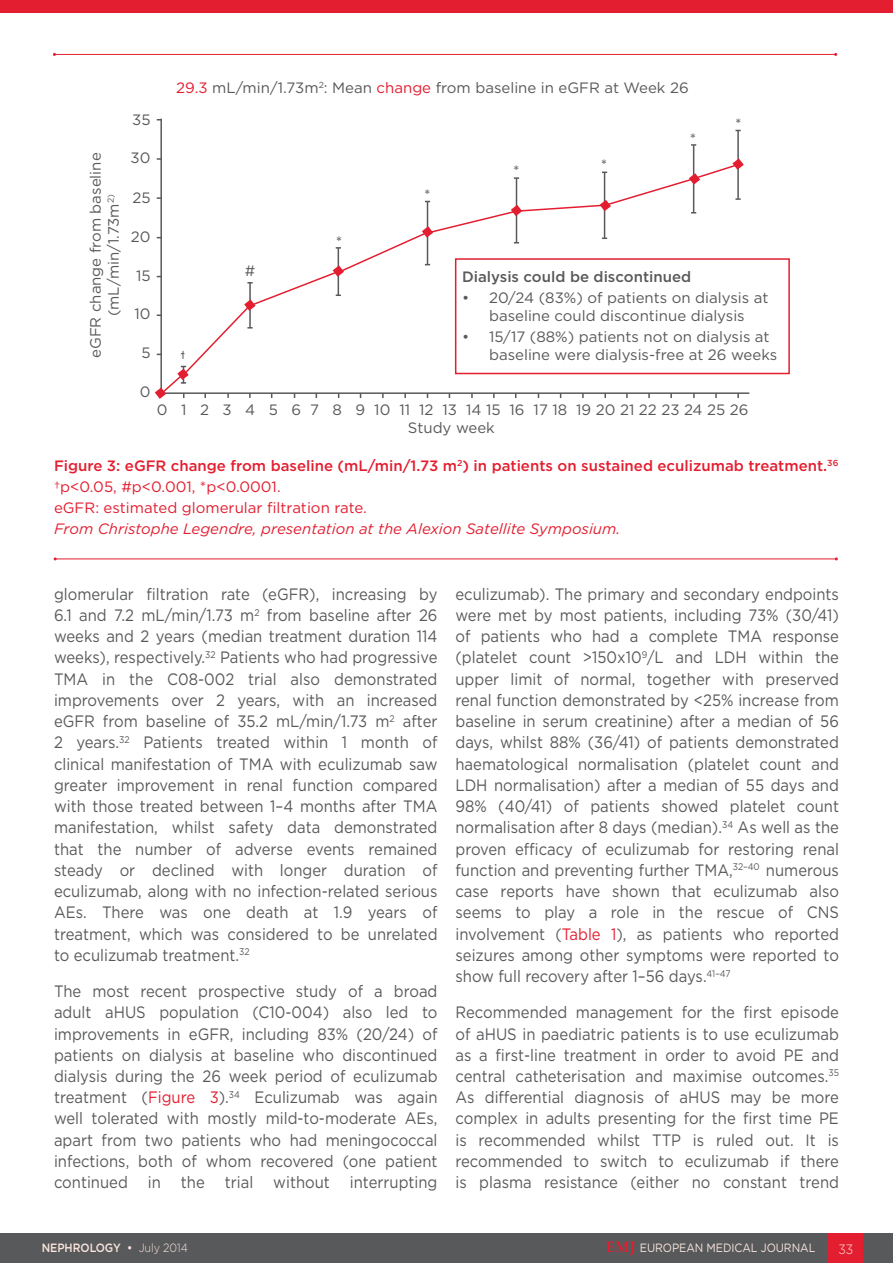
<style>
.page{position:relative;width:893px;height:1263px;background:#fff}
.page>*{position:absolute;margin:0;border:0;box-sizing:border-box;transform-origin:0 0}
.t1{font:16.5px/21.3px "Gotham";color:#58595b;text-align:justify;scale:.9 1}
.t2{font:15px/18px "Gotham";color:#58595b;text-align:center}
.t3{font:500 15px/21px "Gotham";color:#e31e30}
.t4{font:italic 15px "Gotham";color:#e31e30}
.t5{font:500 15px "Gotham";color:#58595b}
.t6{font:300 13.5px "Gotham";color:#fbe6de;scale:.9 1}
.t7{font:12px "Gotham";letter-spacing:-.005em;color:#fbe6de;scale:.9 1}
.t8{font:500 12px "Gotham";letter-spacing:-.005em;color:#fbe6de;scale:.9 1}
.s1{color:#e31e30}
.s2{font-weight:400}
.s3{font-weight:300}
.s4{font-family:"Palatino Linotype";font-weight:700;font-size:15px;color:#e31e30}
</style>
<div class="page">
<div style="left:0;top:1233px;width:893px;height:30px;background:#58595b"></div>
<div style="left:829px;top:1233px;width:34px;height:30px;background:#e31e30"></div>
<div style="left:0;top:0;width:893px;height:12px;background:#e31e30"></div>
<hr style="left:160px;top:119px;width:2px;height:275px;background:#58595b">
<hr style="left:161px;top:392px;width:588px;height:2px;background:#58595b">
<svg style="left:157px;top:163px;width:582px;height:234px"></svg>
<svg style="left:155px;top:387px;width:11px;height:12px"></svg>
<hr style="left:249px;top:283px;width:2px;height:45px;background:#58595b">
<hr style="left:338px;top:248px;width:1px;height:47px;background:#58595b">
<hr style="left:427px;top:202px;width:1px;height:62px;background:#58595b">
<hr style="left:516px;top:178px;width:1px;height:64px;background:#58595b">
<hr style="left:604px;top:173px;width:1px;height:65px;background:#58595b">
<hr style="left:693px;top:145px;width:1px;height:67px;background:#58595b">
<hr style="left:737px;top:131px;width:2px;height:68px;background:#58595b">
<svg style="left:735px;top:198px;width:6px;height:2px"></svg>
<svg style="left:181px;top:351px;width:3px;height:8px"></svg>
<svg style="left:177px;top:366px;width:12px;height:18px"></svg>
<svg style="left:244px;top:299px;width:12px;height:12px"></svg>
<svg style="left:333px;top:265px;width:11px;height:12px"></svg>
<svg style="left:422px;top:226px;width:11px;height:12px"></svg>
<svg style="left:511px;top:205px;width:11px;height:11px"></svg>
<svg style="left:600px;top:200px;width:11px;height:11px"></svg>
<svg style="left:689px;top:173px;width:11px;height:12px"></svg>
<svg style="left:732px;top:158px;width:12px;height:12px"></svg>
<hr style="left:54px;top:54px;width:782px;height:1px;background:#e31e30">
<hr style="left:55px;top:558px;width:781px;height:1px;background:#e31e30">
<p class="t2" style="left:86px;top:358px;width:207px;rotate:-90deg">eGFR change from baseline (mL/min/1.73m<sup>2)</sup></p>
<p class="t2" style="left:132px;top:111px;width:20px">35</p>
<p class="t2" style="left:131px;top:148px;width:21px">30</p>
<p class="t2" style="left:132px;top:189px;width:20px">25</p>
<p class="t2" style="left:131px;top:228px;width:21px">20</p>
<p class="t2" style="left:136px;top:267px;width:16px">15</p>
<p class="t2" style="left:134px;top:304px;width:18px">10</p>
<p class="t2" style="left:141px;top:343px;width:11px">5</p>
<p class="t2" style="left:140px;top:382px;width:12px">0</p>
<p class="t2" style="left:176px;top:79px;width:514px"><span class="s1">29.3</span> mL/min/1.73m<sup>2</sup>: Mean <span class="s1">change</span> from baseline in eGFR at Week 26</p>
<p class="t2" style="left:336px;top:233px;width:8px">*</p>
<p class="t2" style="left:424px;top:185px;width:8px">*</p>
<p class="t2" style="left:513px;top:162px;width:8px">*</p>
<p class="t2" style="left:601px;top:155px;width:8px">*</p>
<p class="t2" style="left:690px;top:129px;width:8px">*</p>
<p class="t2" style="left:735px;top:114px;width:8px">*</p>
<p class="t2" style="left:245px;top:262px;width:12px">#</p>
<p class="t5" style="left:462px;top:267px;width:231px">Dialysis could be discontinued</p>
<p class="t2" style="left:462px;top:288px;width:308px">• 20/24 (83%) of patients on dialysis at baseline could discontinue dialysis</p>
<p class="t2" style="left:489px;top:327px;width:290px;text-align:left;text-indent:-27px">• 15/17 (88%) patients not on dialysis at baseline were dialysis-free at 26 weeks</p>
<p class="t2" style="left:157px;top:400px;width:593px">0 1 2 3 4 5 6 7 8 9 10 11 12 13 14 15 16 17 18 19 20 21 22 23 24 25 26<br>Study week</p>
<p class="t3" style="left:54px;top:455px;width:786px">Figure 3: eGFR change from baseline (mL/min/1.73 m<sup>2</sup>) in patients on sustained eculizumab treatment.<sup>36 </sup><span class="s2">†p&lt;0.05, #p&lt;0.001, *p&lt;0.0001.<br>eGFR: estimated glomerular filtration rate.</span></p>
<p class="t4" style="left:54px;top:519px;width:568px">From Christophe Legendre, presentation at the Alexion Satellite Symposium.</p>
<p class="t1" style="left:54px;top:583px;width:428px">glomerular filtration rate (eGFR), increasing by 6.1 and 7.2 mL/min/1.73 m<sup>2</sup> from baseline after 26 weeks and 2 years (median treatment duration 114 weeks), respectively.<sup>32</sup> Patients who had progressive TMA in the C08-002 trial also demonstrated improvements over 2 years, with an increased eGFR from baseline of 35.2 mL/min/1.73 m<sup>2</sup> after 2 years.<sup>32</sup> Patients treated within 1 month of clinical manifestation of TMA with eculizumab saw greater improvement in renal function compared with those treated between 1–4 months after TMA manifestation, whilst safety data demonstrated that the number of adverse events remained steady or declined with longer duration of eculizumab, along with no infection-related serious AEs. There was one death at 1.9 years of treatment, which was considered to be unrelated to eculizumab treatment.<sup>32</sup></p>
<p class="t1" style="left:54px;top:980px;width:428px">The most recent prospective study of a broad adult aHUS population (C10-004) also led to improvements in eGFR, including 83% (20/24) of patients on dialysis at baseline who discontinued dialysis during the 26 week period of eculizumab treatment (<span class="s1">Figure 3</span>).<sup>34</sup> Eculizumab was again well tolerated with mostly mild-to-moderate AEs, apart from two patients who had meningococcal infections, both of whom recovered (one patient continued in the trial without interrupting</p>
<p class="t1" style="left:455px;top:583px;width:428px">eculizumab). The primary and secondary endpoints were met by most patients, including 73% (30/41) of patients who had a complete TMA response (platelet count &gt;150x10<sup>9</sup>/L and LDH within the upper limit of normal, together with preserved renal function demonstrated by &lt;25% increase from baseline in serum creatinine) after a median of 56 days, whilst 88% (36/41) of patients demonstrated haematological normalisation (platelet count and LDH normalisation) after a median of 55 days and 98% (40/41) of patients showed platelet count normalisation after 8 days (median).<sup>34</sup> As well as the proven efficacy of eculizumab for restoring renal function and preventing further TMA,<sup>32–40</sup> numerous case reports have shown that eculizumab also seems to play a role in the rescue of CNS involvement (<span class="s1">Table 1</span>), as patients who reported seizures among other symptoms were reported to show full recovery after 1–56 days.<sup>41–47</sup></p>
<p class="t1" style="left:455px;top:1001px;width:428px">Recommended management for the first episode of aHUS in paediatric patients is to use eculizumab as a first-line treatment in order to avoid PE and central catheterisation and maximise outcomes.<sup>35<br></sup>As differential diagnosis of aHUS may be more complex in adults presenting for the first time PE is recommended whilst TTP is ruled out. It is recommended to switch to eculizumab if there is plasma resistance (either no constant trend</p>
<p class="t8" style="left:42px;top:1240px;width:164px">NEPHROLOGY • <span class="s3">July 2014</span></p>
<p class="t7" style="left:606px;top:1240px;width:234px"><span class="s4">EMJ</span> EUROPEAN MEDICAL JOURNAL</p>
<p class="t6" style="left:838px;top:1240px;width:18px">33</p>
</div>
